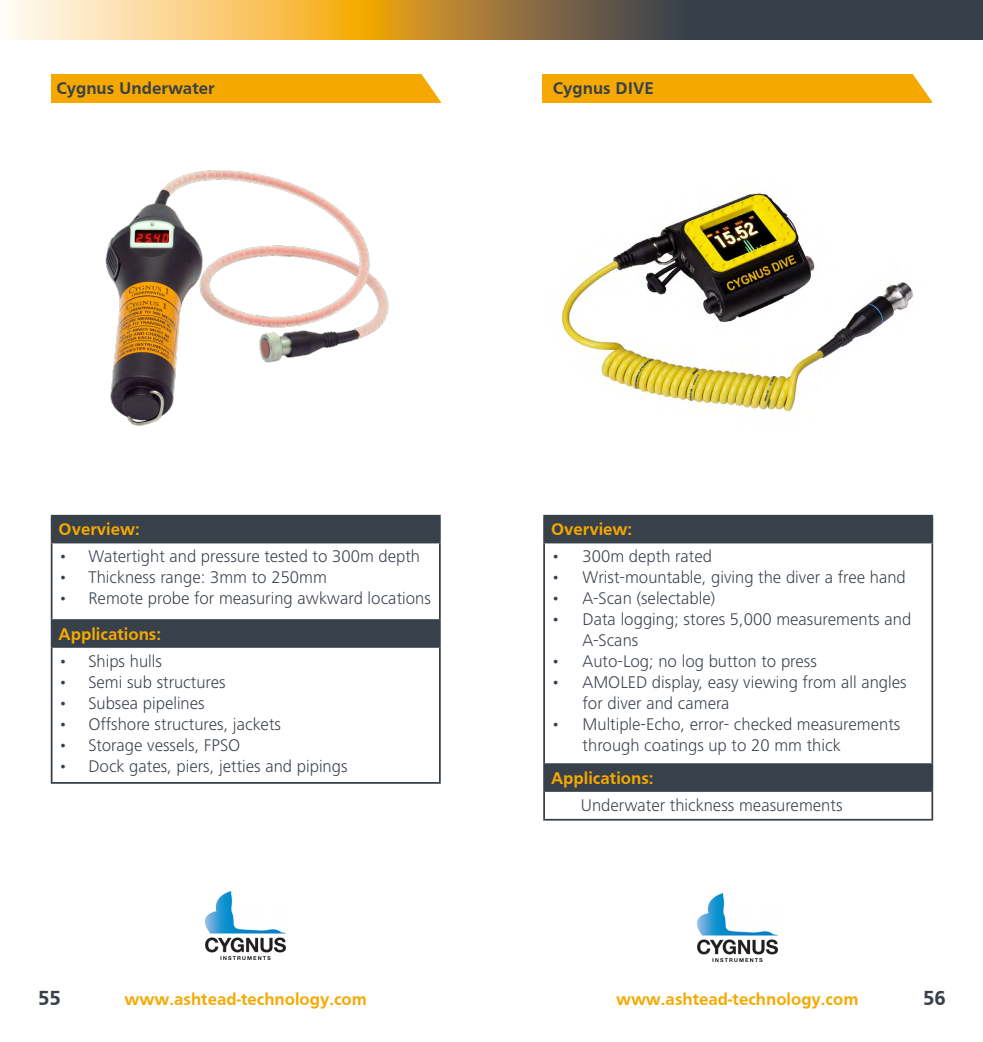
<style>
.page{position:relative;width:983px;height:1042px;background:#fff}
.page>*{position:absolute;margin:0;border:0;box-sizing:border-box;transform-origin:0 0}
.t1{font:700 21px "Frutiger";color:#38404a}
.t2{font:300 17.5px/21px "Frutiger Next LT";color:#38404a}
.t3{font:700 17.5px "Frutiger";color:#f5a900}
.t4{font:700 17.5px "Frutiger";color:#38404a}
</style>
<div class="page">
<div style="left:51px;top:74px;width:389px;height:28px;background:#f5a900"></div>
<svg style="left:418px;top:74px;width:23px;height:29px"></svg>
<svg style="left:52px;top:516px;width:387px;height:130px"></svg>
<svg style="left:51px;top:621px;width:1px;height:25px"></svg>
<svg style="left:439px;top:621px;width:1px;height:25px"></svg>
<hr style="left:51px;top:646px;width:389px;height:2px;background:#38404a">
<hr style="left:51px;top:648px;width:1px;height:134px;background:#38404a">
<hr style="left:439px;top:648px;width:1px;height:134px;background:#38404a">
<hr style="left:51px;top:782px;width:389px;height:2px;background:#38404a">
<hr style="left:51px;top:543px;width:1px;height:76px;background:#38404a">
<hr style="left:439px;top:543px;width:1px;height:76px;background:#38404a">
<hr style="left:51px;top:619px;width:389px;height:2px;background:#38404a">
<svg style="left:51px;top:516px;width:1px;height:26px"></svg>
<svg style="left:439px;top:516px;width:1px;height:26px"></svg>
<hr style="left:51px;top:542px;width:389px;height:1px;background:#38404a">
<hr style="left:51px;top:515px;width:389px;height:1px;background:#38404a">
<img style="left:105px;top:170px;width:284px;height:256px">
<div style="left:542px;top:74px;width:389px;height:28px;background:#f5a900"></div>
<svg style="left:545px;top:516px;width:386px;height:274px"></svg>
<hr style="left:543px;top:765px;width:2px;height:25px;background:#38404a">
<hr style="left:543px;top:790px;width:389px;height:2px;background:#38404a">
<hr style="left:543px;top:792px;width:2px;height:27px;background:#38404a">
<svg style="left:931px;top:765px;width:1px;height:54px"></svg>
<hr style="left:543px;top:819px;width:389px;height:1px;background:#38404a">
<hr style="left:543px;top:543px;width:2px;height:220px;background:#38404a">
<hr style="left:931px;top:543px;width:1px;height:220px;background:#38404a">
<hr style="left:543px;top:763px;width:389px;height:2px;background:#38404a">
<hr style="left:543px;top:516px;width:2px;height:26px;background:#38404a">
<svg style="left:931px;top:516px;width:1px;height:26px"></svg>
<hr style="left:543px;top:542px;width:389px;height:1px;background:#38404a">
<hr style="left:543px;top:515px;width:389px;height:1px;background:#38404a">
<svg style="left:909px;top:74px;width:23px;height:29px"></svg>
<img style="left:561px;top:192px;width:352px;height:220px">
<img style="left:697px;top:893px;width:80px;height:68px">
<img style="left:206px;top:891px;width:79px;height:68px">
<svg style="left:9px;top:0;width:973px;height:39px;background:#9c8559"></svg>
<p class="t4" style="left:57px;top:78px;width:160px">Cygnus Underwater</p>
<p class="t4" style="left:553px;top:78px;width:102px">Cygnus DIVE</p>
<p class="t3" style="left:59px;top:519px;width:83px">Overview:</p>
<p class="t2" style="left:59px;top:546px;width:363px">• Watertight and pressure tested to 300m depth</p>
<p class="t2" style="left:59px;top:567px;width:270px">• Thickness range: 3mm to 250mm</p>
<p class="t2" style="left:59px;top:588px;width:374px">• Remote probe for measuring awkward locations</p>
<p class="t3" style="left:59px;top:624px;width:104px">Applications:</p>
<p class="t2" style="left:59px;top:650px;width:105px">• Ships hulls</p>
<p class="t2" style="left:59px;top:671px;width:168px">• Semi sub structures</p>
<p class="t2" style="left:59px;top:692px;width:148px">• Subsea pipelines</p>
<p class="t2" style="left:59px;top:713px;width:224px">• Offshore structures, jackets</p>
<p class="t2" style="left:59px;top:734px;width:183px">• Storage vessels, FPSO</p>
<p class="t2" style="left:59px;top:755px;width:290px">• Dock gates, piers, jetties and pipings</p>
<p class="t3" style="left:551px;top:519px;width:83px">Overview:</p>
<p class="t2" style="left:551px;top:546px;width:162px">• 300m depth rated</p>
<p class="t2" style="left:551px;top:567px;width:356px">• Wrist-mountable, giving the diver a free hand</p>
<p class="t2" style="left:551px;top:588px;width:166px">• A-Scan (selectable)</p>
<p class="t2" style="left:582px;top:609px;width:330px;text-indent:-32px">• Data logging; stores 5,000 measurements and<br>A-Scans</p>
<p class="t2" style="left:551px;top:651px;width:267px">• Auto-Log; no log button to press</p>
<p class="t2" style="left:582px;top:672px;width:325px;text-indent:-32px">• AMOLED display, easy viewing from all angles for diver and camera</p>
<p class="t2" style="left:582px;top:714px;width:319px;text-indent:-32px">• Multiple-Echo, error- checked measurements through coatings up to 20 mm thick</p>
<p class="t3" style="left:551px;top:768px;width:104px">Applications:</p>
<p class="t2" style="left:580px;top:794px;width:263px">Underwater thickness measurements</p>
<p class="t1" style="left:38px;top:986px;width:24px">55</p>
<p class="t1" style="left:922px;top:986px;width:24px">56</p>
<p class="t3" style="left:124px;top:989px;width:244px">www.ashtead-technology.com</p>
<p class="t3" style="left:616px;top:989px;width:244px">www.ashtead-technology.com</p>
</div>
